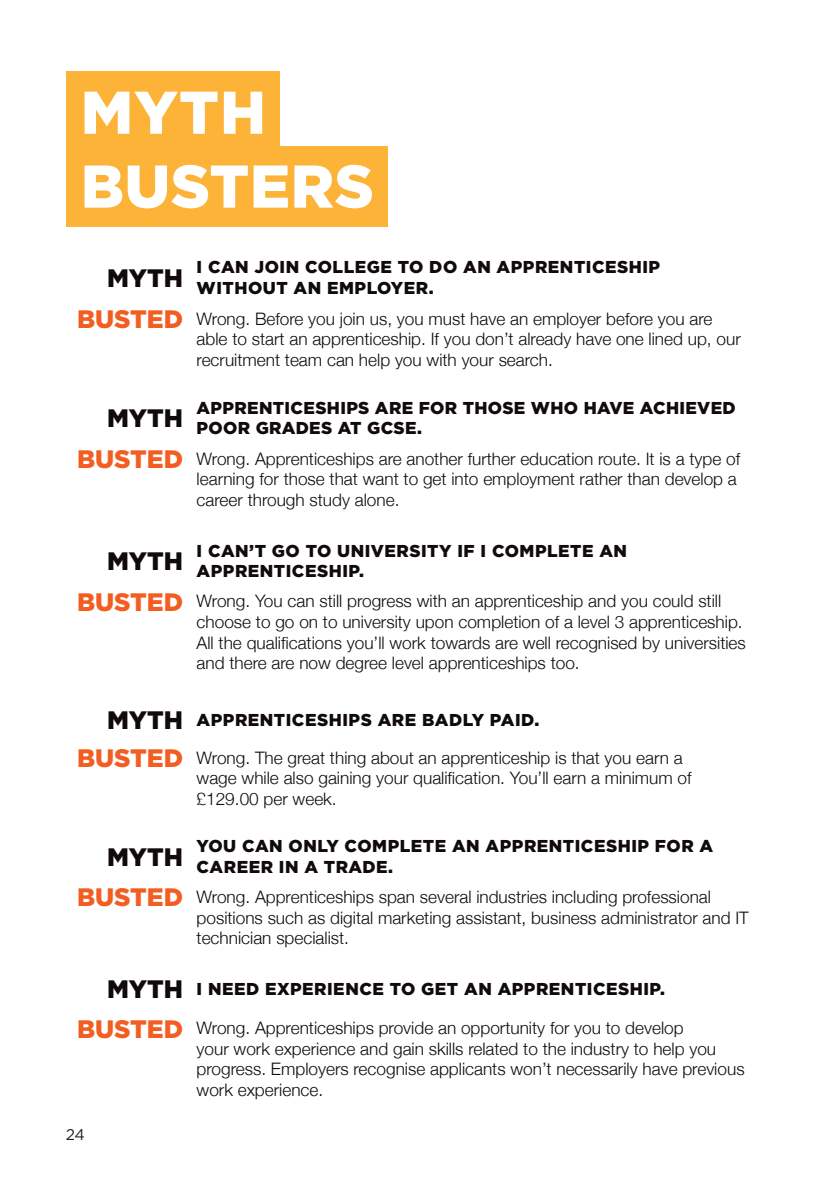
<style>
.page{position:relative;width:840px;height:1191px;background:#fff}
.page>*{position:absolute;margin:0;border:0;box-sizing:border-box;transform-origin:0 0}
.t1{font:900 60.2px "Gotham";letter-spacing:.01em;color:#fff}
.t2{font:900 25.2px "Gotham";color:#110a0c}
.t3{font:300 17.2px/20.6px "Helvetica Neue";color:#110a0c}
.t4{font:900 17.2px/20.6px "Gotham";letter-spacing:.03em;color:#110a0c}
.t5{font:15.4px "Gotham";color:#231f20}
.s1{font-family:"Gotham";font-weight:900;font-size:25.2px;color:#f25e21}
.s2{font-size:25.2px}
</style>
<div class="page">
<div style="left:66px;top:71px;width:213px;height:81px;background:#fcb338"></div>
<div style="left:66px;top:146px;width:322px;height:80px;background:#fcb338"></div>
<h1 class="t1" style="left:81px;top:71px;width:186px">MYTH</h1>
<h1 class="t1" style="left:81px;top:145px;width:294px">BUSTERS</h1>
<h2 class="t2" style="left:107px;top:260px;width:78px">MYTH</h2>
<p class="t4" style="left:196px;top:257px;width:465px">I CAN JOIN COLLEGE TO DO AN APPRENTICESHIP<br>WITHOUT AN EMPLOYER.</p>
<p class="t3" style="left:196px;top:307px;width:545px;text-indent:-119px"><span class="s1">BUSTED</span> Wrong. Before you join us, you must have an employer before you are able to start an apprenticeship. If you don’t already have one lined up, our recruitment team can help you with your search.</p>
<h2 class="t2" style="left:107px;top:401px;width:78px">MYTH</h2>
<p class="t4" style="left:196px;top:397px;width:540px">APPRENTICESHIPS ARE FOR THOSE WHO HAVE ACHIEVED<br>POOR GRADES AT GCSE.</p>
<p class="t3" style="left:196px;top:447px;width:544px;text-indent:-119px"><span class="s1">BUSTED</span> Wrong. Apprenticeships are another further education route. It is a type of learning for those that want to get into employment rather than develop a career through study alone.</p>
<h2 class="t2" style="left:107px;top:544px;width:78px">MYTH</h2>
<p class="t4" style="left:196px;top:540px;width:432px">I CAN’T GO TO UNIVERSITY IF I COMPLETE AN<br>APPRENTICESHIP.</p>
<p class="t3" style="left:196px;top:590px;width:550px;text-indent:-119px"><span class="s1">BUSTED</span> Wrong. You can still progress with an apprenticeship and you could still choose to go on to university upon completion of a level 3 apprenticeship.<br>All the qualifications you’ll work towards are well recognised by universities and there are now degree level apprenticeships too.</p>
<p class="t4" style="left:107px;top:709px;width:433px"><span class="s2">MYTH</span> APPRENTICESHIPS ARE BADLY PAID.</p>
<p class="t3" style="left:196px;top:746px;width:496px;text-indent:-119px"><span class="s1">BUSTED</span> Wrong. The great thing about an apprenticeship is that you earn a wage while also gaining your qualification. You’ll earn a minimum of £129.00 per week.</p>
<h2 class="t2" style="left:107px;top:839px;width:78px">MYTH</h2>
<p class="t4" style="left:196px;top:835px;width:518px">YOU CAN ONLY COMPLETE AN APPRENTICESHIP FOR A<br>CAREER IN A TRADE.</p>
<p class="t3" style="left:196px;top:885px;width:553px;text-indent:-119px"><span class="s1">BUSTED</span> Wrong. Apprenticeships span several industries including professional positions such as digital marketing assistant, business administrator and IT technician specialist.</p>
<p class="t4" style="left:107px;top:978px;width:559px"><span class="s2">MYTH</span> I NEED EXPERIENCE TO GET AN APPRENTICESHIP.</p>
<p class="t3" style="left:196px;top:1016px;width:549px;text-indent:-119px"><span class="s1">BUSTED</span> Wrong. Apprenticeships provide an opportunity for you to develop<br>your work experience and gain skills related to the industry to help you progress. Employers recognise applicants won’t necessarily have previous work experience.</p>
<p class="t5" style="left:66px;top:1125px;width:21px">24</p>
</div>
